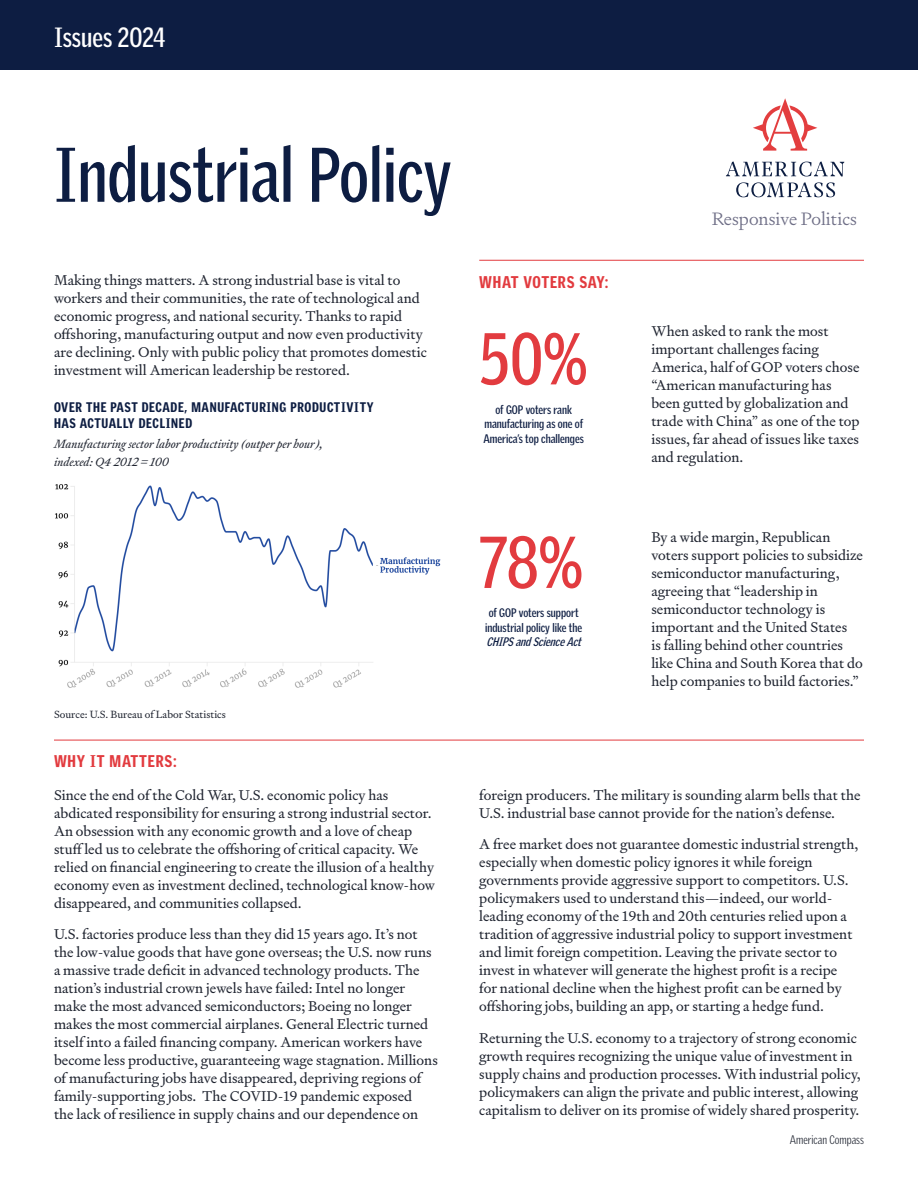
<style>
.page{position:relative;width:918px;height:1188px;background:#fff}
.page>*{position:absolute;margin:0;border:0;box-sizing:border-box;transform-origin:0 0}
.Page_Title{font:700 75px "Griffith Gothic Cond";color:#0d1d42;scale:.96 1}
.Graph_Stat{font:700 71.25px "Griffith Gothic Cond";color:#e23b3f;scale:.96 1}
.t1{font:700 27px "Griffith Gothic Cond";letter-spacing:-.005em;color:#fff}
.t2{font:300 18px "Signifier";color:#6e6e86}
.Section_Subhead{font:900 16.5px "Griffith Gothic Cond";letter-spacing:.05em;color:#e23b3f}
.Body_Copy{font:14.25px/18px "Signifier";color:#1f2430}
.Small_Header{font:900 13.5px/16.2px "Griffith Gothic Cond";letter-spacing:.05em;color:#0d1d42}
.Page_Title-2{font:700 12px/14.4px "Griffith Gothic Cond";color:#0d1d42;text-align:center}
.Body_Copy-2{font:italic 12px/18px "Signifier";color:#1f2430}
.t3{font:300 12px "Griffith Gothic Cond";color:#1f2430}
.Body_Copy-3{font:10.5px "Signifier";color:#1f2430}
.s1{font-style:italic}
</style>
<div class="page">
<div style="left:0;top:0;width:918px;height:69px;background:#0d1d42"></div>
<svg style="left:753px;top:98px;width:64px;height:53px"></svg>
<svg style="left:726px;top:161px;width:118px;height:36px"></svg>
<hr style="left:479px;top:260px;width:385px;height:1px;background:#e23b3f">
<img style="left:55px;top:484px;width:386px;height:204px">
<hr style="left:54px;top:740px;width:810px;height:1px;background:#e23b3f">
<h3 class="t1" style="left:54px;top:21px;width:113px">Issues 2024</h3>
<p class="Page_Title" style="left:54px;top:130px;width:416px">Industrial Policy</p>
<p class="t2" style="left:712px;top:207px;width:147px">Responsive Politics</p>
<p class="Body_Copy" style="left:54px;top:272px;width:374px">Making things matters. A strong industrial base is vital to workers and their communities, the rate of technological and economic progress, and national security. Thanks to rapid offshoring, manufacturing output and now even productivity are declining. Only with public policy that promotes domestic investment will American leadership be restored.</p>
<p class="Section_Subhead" style="left:479px;top:272px;width:131px">WHAT VOTERS SAY:</p>
<p class="Graph_Stat" style="left:479px;top:316px;width:114px">50%</p>
<p class="Body_Copy" style="left:651px;top:322px;width:210px">When asked to rank the most important challenges facing<br>America, half of GOP voters chose “American manufacturing has been gutted by globalization and trade with China” as one of the top issues, far ahead of issues like taxes and regulation.</p>
<p class="Small_Header" style="left:54px;top:399px;width:321px">OVER THE PAST DECADE, MANUFACTURING PRODUCTIVITY<br>HAS ACTUALLY DECLINED</p>
<p class="Page_Title-2" style="left:483px;top:402px;width:102px">of GOP voters rank manufacturing as one of<br>America’s top challenges</p>
<p class="Body_Copy-2" style="left:54px;top:435px;width:271px">Manufacturing sector labor productivity (outper per hour), indexed: Q4 2012 = 100</p>
<p class="Body_Copy-3" style="left:54px;top:708px;width:173px">Source: U.S. Bureau of Labor Statistics</p>
<p class="Section_Subhead" style="left:54px;top:752px;width:124px">WHY IT MATTERS:</p>
<p class="Body_Copy" style="left:54px;top:786px;width:382px">Since the end of the Cold War, U.S. economic policy has abdicated responsibility for ensuring a strong industrial sector.<br>An obsession with any economic growth and a love of cheap stuff led us to celebrate the offshoring of critical capacity. We relied on financial engineering to create the illusion of a healthy economy even as investment declined, technological know-how disappeared, and communities collapsed.</p>
<p class="Body_Copy" style="left:54px;top:926px;width:385px">U.S. factories produce less than they did 15 years ago. It’s not the low-value goods that have gone overseas; the U.S. now runs a massive trade deficit in advanced technology products. The nation’s industrial crown jewels have failed: Intel no longer make the most advanced semiconductors; Boeing no longer makes the most commercial airplanes. General Electric turned itself into a failed financing company. American workers have become less productive, guaranteeing wage stagnation. Millions of manufacturing jobs have disappeared, depriving regions of family-supporting jobs. The COVID-19 pandemic exposed<br>the lack of resilience in supply chains and our dependence on</p>
<p class="Graph_Stat" style="left:479px;top:520px;width:110px">78%</p>
<p class="Body_Copy" style="left:651px;top:528px;width:213px">By a wide margin, Republican voters support policies to subsidize semiconductor manufacturing, agreeing that “leadership in semiconductor technology is important and the United States<br>is falling behind other countries like China and South Korea that do help companies to build factories.”</p>
<p class="Page_Title-2" style="left:485px;top:606px;width:101px">of GOP voters support industrial policy like the<br><span class="s1">CHIPSandScienceAct</span></p>
<p class="Body_Copy" style="left:479px;top:786px;width:383px">foreign producers. The military is sounding alarm bells that the<br>U.S. industrial base cannot provide for the nation’s defense.</p>
<p class="Body_Copy" style="left:479px;top:836px;width:381px">A free market does not guarantee domestic industrial strength, especially when domestic policy ignores it while foreign governments provide aggressive support to competitors. U.S. policymakers used to understand this—indeed, our world&shy;leading economy of the 19th and 20th centuries relied upon a tradition of aggressive industrial policy to support investment and limit foreign competition. Leaving the private sector to invest in whatever will generate the highest profit is a recipe for national decline when the highest profit can be earned by offshoring jobs, building an app, or starting a hedge fund.</p>
<p class="Body_Copy" style="left:479px;top:1029px;width:383px">Returning the U.S. economy to a trajectory of strong economic growth requires recognizing the unique value of investment in supply chains and production processes. With industrial policy, policymakers can align the private and public interest, allowing capitalism to deliver on its promise of widely shared prosperity.</p>
<p class="t3" style="left:790px;top:1132px;width:76px">American Compass</p>
</div>
